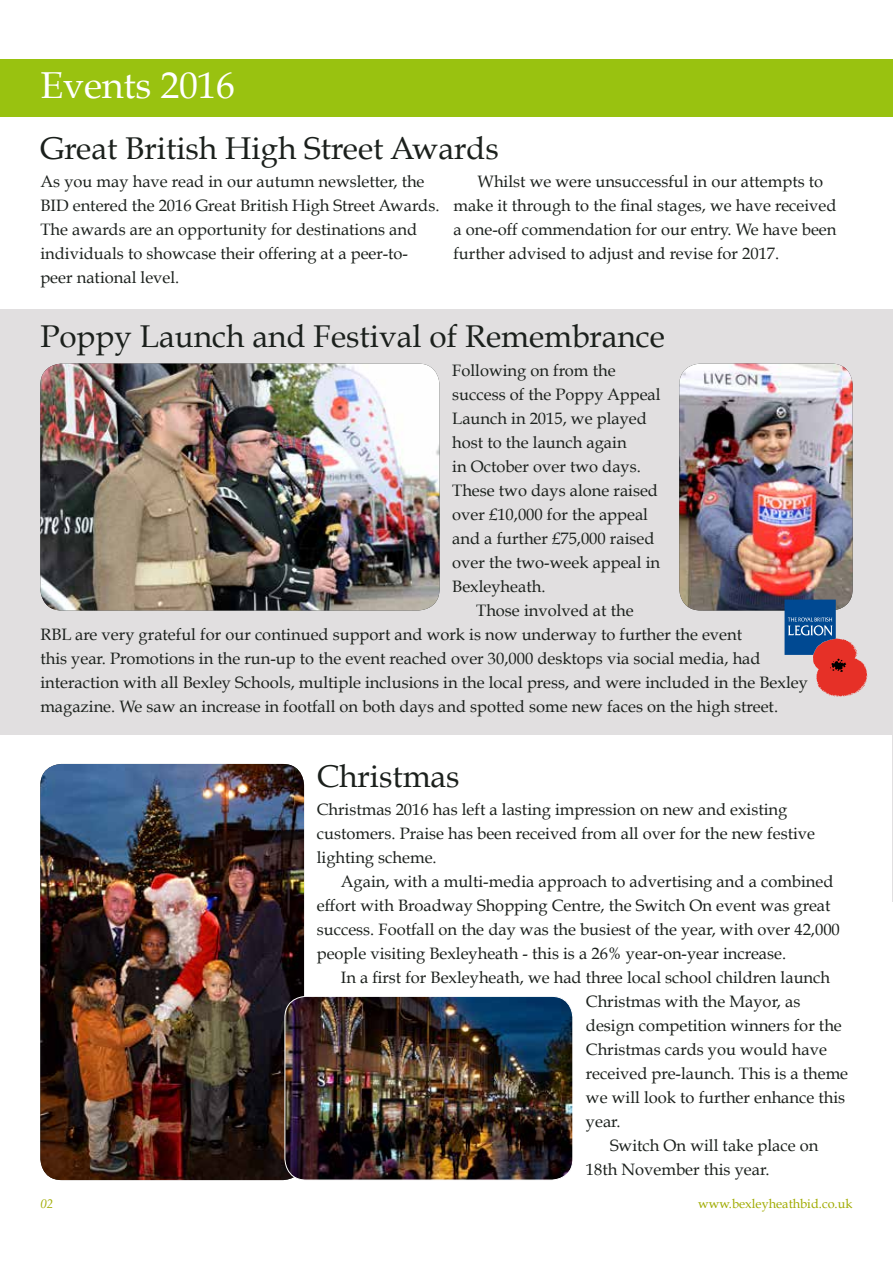
<style>
.page{position:relative;width:893px;height:1263px;background:#fff}
.page>*{position:absolute;margin:0;border:0;box-sizing:border-box;transform-origin:0 0}
.t1{font:37.5px "Book Antiqua";letter-spacing:-.005em;color:#fff}
.t2{font:31.5px "Book Antiqua";color:#1b201c}
.t3{font:16.5px/24px "Book Antiqua";color:#1b201c}
.t4{font:12.75px "Book Antiqua";color:#a0ab00}
.t5{font:italic 12.75px "Book Antiqua";color:#a0ab00}
</style>
<div class="page">
<div style="left:0;top:310px;width:893px;height:425px;background:#e1dfe0"></div>
<div style="left:0;top:60px;width:893px;height:57px;background:#99c210"></div>
<hr style="left:892px;top:500px;width:1px;height:402px;background:#e1dfe0">
<img style="left:40px;top:364px;width:399px;height:246px">
<img style="left:679px;top:364px;width:174px;height:246px">
<img style="left:40px;top:764px;width:264px;height:416px">
<svg style="left:784px;top:600px;width:84px;height:97px"></svg>
<img style="left:285px;top:996px;width:288px;height:184px">
<div style="left:285px;top:996px;width:288px;height:184px;border:1px solid #fff;border-radius:21px"></div>
<h1 class="t1" style="left:40px;top:62px;width:196px">Events 2016</h1>
<h2 class="t2" style="left:40px;top:129px;width:460px">Great British High Street Awards</h2>
<p class="t3" style="left:40px;top:170px;width:401px">As you may have read in our autumn newsletter, the BID entered the 2016 Great British High Street Awards.<br>The awards are an opportunity for destinations and individuals to showcase their offering at a peer-to&shy;peer national level.</p>
<p class="t3" style="left:453px;top:170px;width:385px;text-indent:24px">Whilst we were unsuccessful in our attempts to make it through to the final stages, we have received a one-off commendation for our entry. We have been further advised to adjust and revise for 2017.</p>
<h2 class="t2" style="left:40px;top:317px;width:626px">Poppy Launch and Festival of Remembrance</h2>
<p class="t3" style="left:452px;top:358px;width:165px">Following on from the</p>
<p class="t3" style="left:452px;top:382px;width:210px">success of the Poppy Appeal</p>
<p class="t3" style="left:452px;top:406px;width:196px">Launch in 2015, we played</p>
<p class="t3" style="left:452px;top:430px;width:176px">host to the launch again</p>
<p class="t3" style="left:452px;top:454px;width:190px">in October over two days.</p>
<p class="t3" style="left:452px;top:478px;width:207px">These two days alone raised</p>
<p class="t3" style="left:452px;top:502px;width:197px">over £10,000 for the appeal</p>
<p class="t3" style="left:452px;top:526px;width:204px">and a further £75,000 raised</p>
<p class="t3" style="left:452px;top:550px;width:209px">over the two-week appeal in</p>
<p class="t3" style="left:452px;top:574px;width:95px">Bexleyheath.</p>
<p class="t3" style="left:476px;top:598px;width:159px">Those involved at the</p>
<p class="t3" style="left:40px;top:622px;width:703px">RBL are very grateful for our continued support and work is now underway to further the event</p>
<p class="t3" style="left:40px;top:646px;width:722px">this year. Promotions in the run-up to the event reached over 30,000 desktops via social media, had</p>
<p class="t3" style="left:40px;top:670px;width:769px">interaction with all Bexley Schools, multiple inclusions in the local press, and were included in the Bexley</p>
<p class="t3" style="left:40px;top:694px;width:739px">magazine. We saw an increase in footfall on both days and spotted some new faces on the high street.</p>
<h2 class="t2" style="left:317px;top:757px;width:144px">Christmas</h2>
<p class="t3" style="left:317px;top:797px;width:500px">Christmas 2016 has left a lasting impression on new and existing customers. Praise has been received from all over for the new festive lighting scheme.</p>
<p class="t3" style="left:317px;top:869px;width:525px;text-indent:24px">Again, with a multi-media approach to advertising and a combined effort with Broadway Shopping Centre, the Switch On event was great success. Footfall on the day was the busiest of the year, with over 42,000 people visiting Bexleyheath - this is a 26% year-on-year increase.</p>
<p class="t3" style="left:341px;top:965px;width:491px">In a first for Bexleyheath, we had three local school children launch</p>
<p class="t3" style="left:586px;top:989px;width:216px">Christmas with the Mayor, as</p>
<p class="t3" style="left:586px;top:1013px;width:257px">design competition winners for the</p>
<p class="t3" style="left:586px;top:1038px;width:242px">Christmas cards you would have</p>
<p class="t3" style="left:586px;top:1062px;width:264px">received pre-launch. This is a theme</p>
<p class="t3" style="left:586px;top:1086px;width:261px">we will look to further enhance this</p>
<p class="t3" style="left:586px;top:1110px;width:36px">year.</p>
<p class="t3" style="left:610px;top:1134px;width:210px">Switch On will take place on</p>
<p class="t3" style="left:586px;top:1158px;width:185px">18th November this year.</p>
<p class="t5" style="left:40px;top:1197px;width:14px">02</p>
<p class="t4" style="left:698px;top:1196px;width:156px">www.bexleyheathbid.co.uk</p>
</div>
